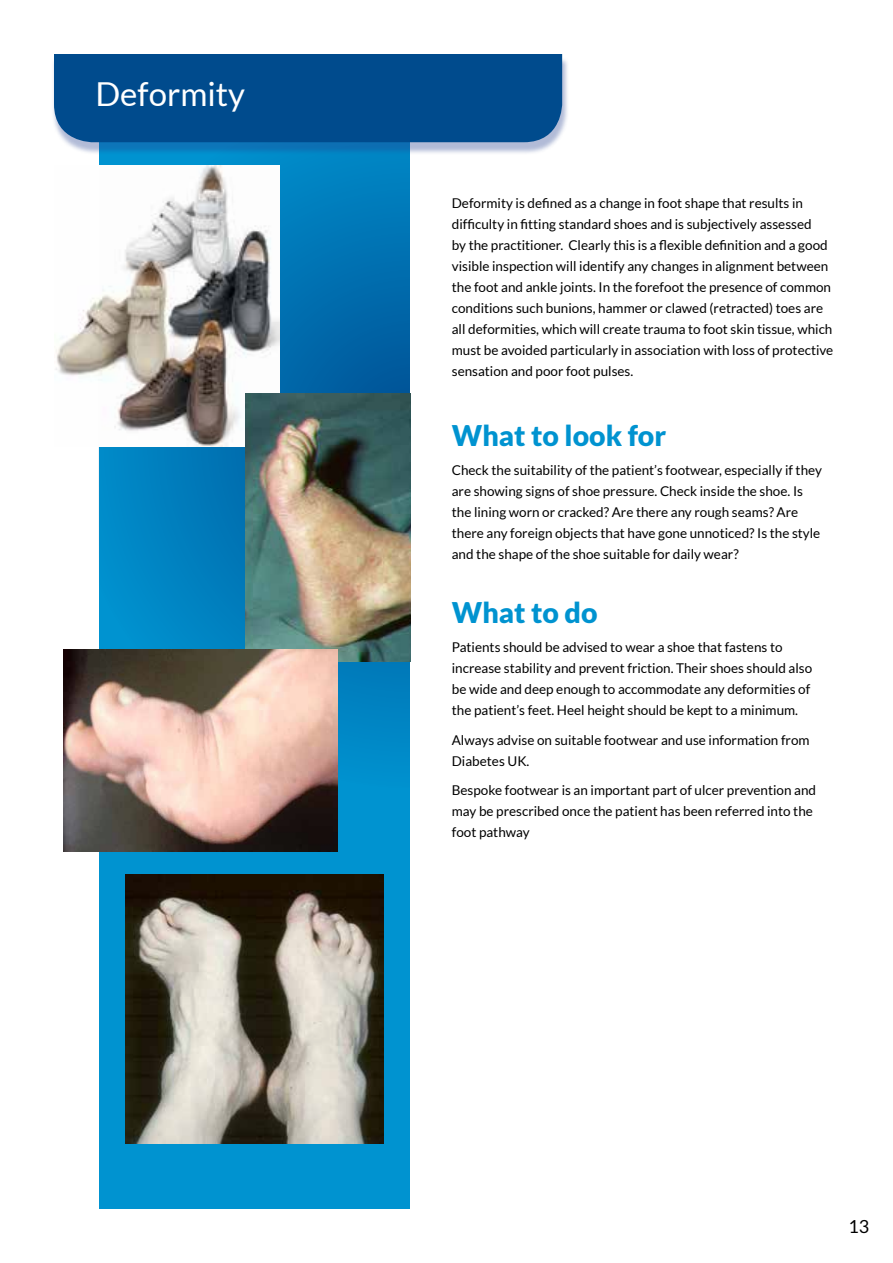
<style>
.page{position:relative;width:893px;height:1263px;background:#fff}
.page>*{position:absolute;margin:0;border:0;box-sizing:border-box;transform-origin:0 0}
.t1{font:33px "Lato";color:#fff}
.t2{font:900 28.5px "Lato";color:#0093d0}
.t3{font:18px "Lato";color:#000}
.t4{font:13.5px/21px "Lato";color:#000}
</style>
<div class="page">
<div style="left:99px;top:54px;width:310px;height:1155px;background:#0093d0"></div>
<svg style="left:99px;top:155px;width:310px;height:634px;fill:#007ebd"></svg>
<img style="left:56px;top:166px;width:223px;height:280px">
<img style="left:125px;top:874px;width:258px;height:269px">
<div style="left:52px;top:58px;width:517px;height:97px;background:#25408f;opacity:.36"></div>
<div style="left:54px;top:54px;width:508px;height:88px;background:#004b8d"></div>
<img style="left:245px;top:394px;width:165px;height:268px">
<img style="left:64px;top:649px;width:273px;height:203px">
<h1 class="t1" style="left:95px;top:76px;width:151px">Deformity</h1>
<p class="t4" style="left:452px;top:193px;width:383px">Deformity is defined as a change in foot shape that results in difficulty in fitting standard shoes and is subjectively assessed<br>by the practitioner. Clearly this is a flexible definition and a good visible inspection will identify any changes in alignment between the foot and ankle joints. In the forefoot the presence of common conditions such bunions, hammer or clawed (retracted) toes are all deformities, which will create trauma to foot skin tissue, which must be avoided particularly in association with loss of protective sensation and poor foot pulses.</p>
<h2 class="t2" style="left:452px;top:419px;width:216px">What to look for</h2>
<p class="t4" style="left:452px;top:460px;width:372px">Check the suitability of the patient’s footwear, especially if they are showing signs of shoe pressure. Check inside the shoe. Is the lining worn or cracked? Are there any rough seams? Are there any foreign objects that have gone unnoticed? Is the style and the shape of the shoe suitable for daily wear?</p>
<h2 class="t2" style="left:452px;top:595px;width:147px">What to do</h2>
<p class="t4" style="left:452px;top:636px;width:362px">Patients should be advised to wear a shoe that fastens to increase stability and prevent friction. Their shoes should also be wide and deep enough to accommodate any deformities of the patient’s feet. Heel height should be kept to a minimum.</p>
<p class="t4" style="left:452px;top:729px;width:359px">Always advise on suitable footwear and use information from<br>Diabetes UK.</p>
<p class="t4" style="left:452px;top:780px;width:366px">Bespoke footwear is an important part of ulcer prevention and may be prescribed once the patient has been referred into the foot pathway</p>
<h3 class="t3" style="left:848px;top:1216px;width:22px">13</h3>
</div>
